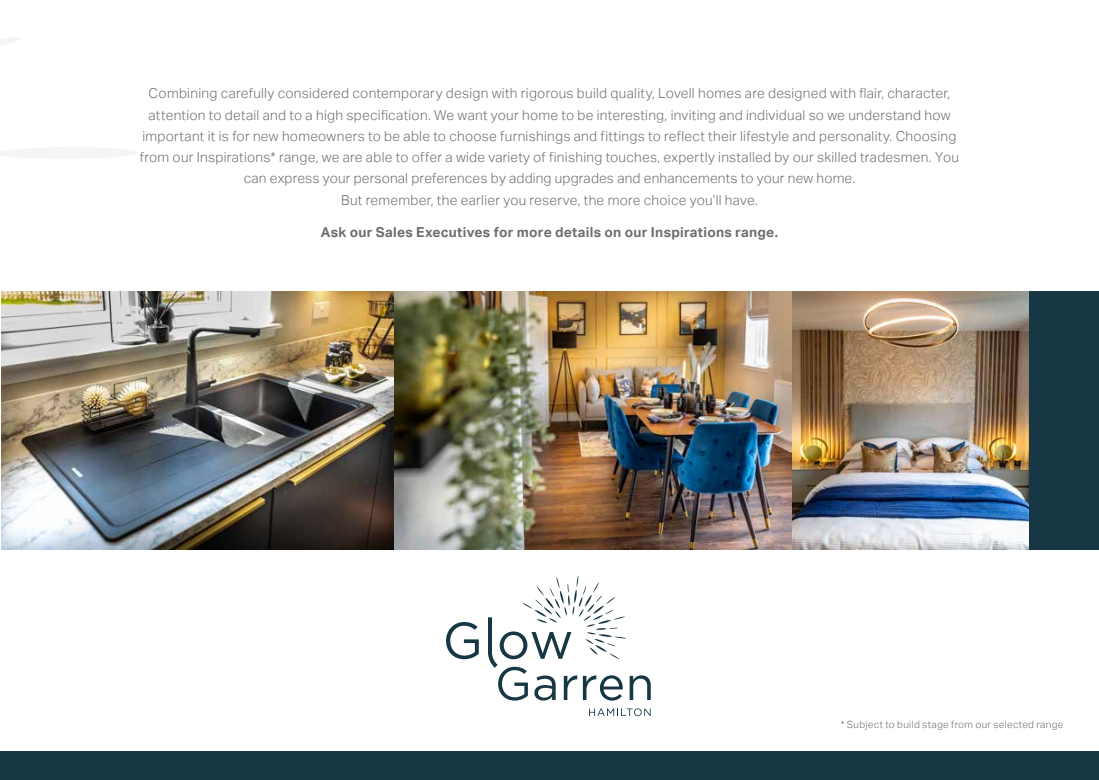
<style>
.page{position:relative;width:1099px;height:780px;background:#fff}
.page>*{position:absolute;margin:0;border:0;box-sizing:border-box;transform-origin:0 0}
.t1{font:300 13.75px/21.2px "Aktiv Grotesk";letter-spacing:.02em;color:#6d6e71;text-align:center}
.t2{font:700 13.75px "Aktiv Grotesk";letter-spacing:.02em;color:#6d6e71}
.t3{font:300 10px "Aktiv Grotesk";letter-spacing:.035em;color:#6d6e71}
</style>
<div class="page">
<svg style="left:0;top:147px;width:138px;height:11px"></svg>
<svg style="left:0;top:38px;width:21px;height:8px"></svg>
<div style="left:0;top:751px;width:1098px;height:29px;background:#173745"></div>
<div style="left:1028px;top:291px;width:70px;height:258px;background:#173745"></div>
<img style="left:1px;top:291px;width:392px;height:258px">
<img style="left:793px;top:291px;width:235px;height:258px">
<img style="left:395px;top:291px;width:396px;height:258px">
<svg style="left:446px;top:622px;width:33px;height:37px"></svg>
<svg style="left:589px;top:708px;width:61px;height:8px"></svg>
<svg style="left:488px;top:575px;width:162px;height:125px"></svg>
<p class="t1" style="left:140px;top:83px;width:820px">Combining carefully considered contemporary design with rigorous build quality, Lovell homes are designed with flair, character, attention to detail and to a high specification. We want your home to be interesting, inviting and individual so we understand how important it is for new homeowners to be able to choose furnishings and fittings to reflect their lifestyle and personality. Choosing from our Inspirations* range, we are able to offer a wide variety of finishing touches, expertly installed by our skilled tradesmen. You can express your personal preferences by adding upgrades and enhancements to your new home.<br>But remember, the earlier you reserve, the more choice you’ll have.</p>
<p class="t2" style="left:321px;top:224px;width:458px">Ask our Sales Executives for more details on our Inspirations range.</p>
<p class="t3" style="left:840px;top:718px;width:224px">* Subject to build stage from our selected range</p>
</div>
